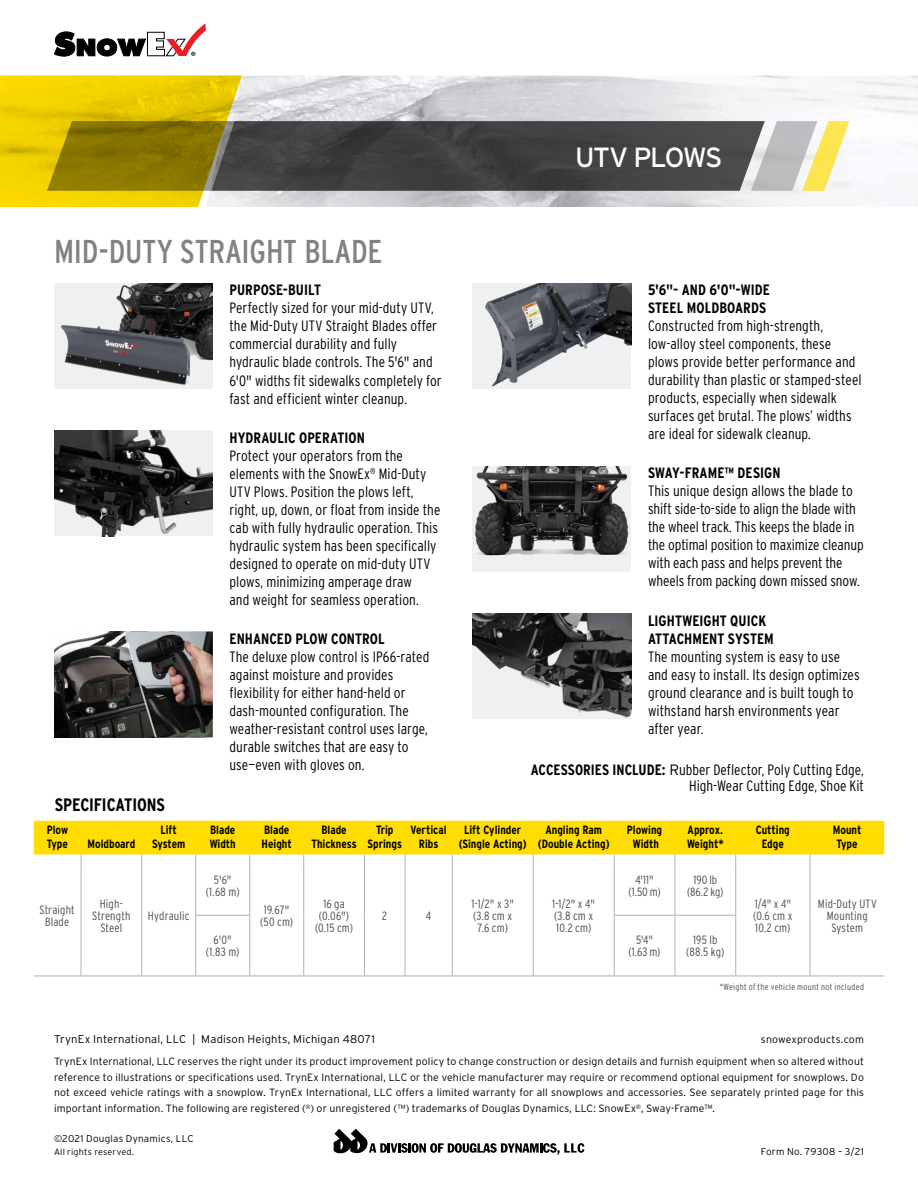
<style>
.page{position:relative;width:918px;height:1188px;background:#fff}
.page>*{position:absolute;margin:0;border:0;box-sizing:border-box;transform-origin:0 0}
.t1{font:33px "Interstate Condensed";letter-spacing:-.005em;color:#808285}
.t2{font:27.75px "Interstate";letter-spacing:-.055em;color:#fff}
.t3{font:700 18px "Interstate Condensed";letter-spacing:-.005em;color:#000}
.t4{font:300 15px/18px "Interstate Condensed";color:#000}
.t5{font:700 15px/18px "Interstate Condensed";letter-spacing:.005em;color:#000}
.t6{font:300 12px/12px "Interstate Condensed";letter-spacing:.01em;color:#4d4d4f;text-align:center}
.t7{font:700 12px/14.2px "Interstate Condensed";color:#000;text-align:center}
.t8{font:300 11.25px "Interstate";letter-spacing:.015em;color:#000}
.t9{font:300 10.5px/15.8px "Interstate";letter-spacing:.01em;color:#000;text-align:right}
.t10{font:300 9.9px "Interstate";letter-spacing:.02em;color:#000}
.t11{font:300 9px "Interstate Condensed";letter-spacing:.03em;color:#4d4d4f}
.t12{font:300 9px "Interstate";letter-spacing:.025em;color:#000}
.s1{font-weight:700}
.s2{font-family:"Interstate"}
</style>
<div class="page">
<svg style="left:54px;top:23px;width:152px;height:33px"></svg>
<svg style="left:0;top:76px;width:849px;height:131px;background:#a49c6f"></svg>
<svg style="left:334px;top:1129px;width:250px;height:26px"></svg>
<div style="left:34px;top:821px;width:850px;height:33px;background:#fd0"></div>
<hr style="left:196px;top:915px;width:53px;height:1px;background:#adafb2">
<hr style="left:615px;top:915px;width:60px;height:1px;background:#adafb2">
<hr style="left:675px;top:915px;width:60px;height:1px;background:#adafb2">
<hr style="left:34px;top:976px;width:47px;height:1px;background:#adafb2">
<hr style="left:81px;top:976px;width:61px;height:1px;background:#adafb2">
<hr style="left:142px;top:976px;width:54px;height:1px;background:#adafb2">
<hr style="left:196px;top:976px;width:54px;height:1px;background:#adafb2">
<hr style="left:250px;top:976px;width:54px;height:1px;background:#adafb2">
<hr style="left:304px;top:976px;width:60px;height:1px;background:#adafb2">
<hr style="left:364px;top:976px;width:41px;height:1px;background:#adafb2">
<hr style="left:405px;top:976px;width:47px;height:1px;background:#adafb2">
<hr style="left:452px;top:976px;width:81px;height:1px;background:#adafb2">
<hr style="left:533px;top:976px;width:81px;height:1px;background:#adafb2">
<hr style="left:614px;top:976px;width:61px;height:1px;background:#adafb2">
<hr style="left:675px;top:976px;width:61px;height:1px;background:#adafb2">
<hr style="left:736px;top:976px;width:74px;height:1px;background:#adafb2">
<hr style="left:810px;top:976px;width:74px;height:1px;background:#adafb2">
<hr style="left:81px;top:854px;width:1px;height:61px;background:#b1b4b6">
<hr style="left:81px;top:915px;width:1px;height:61px;background:#b1b4b6">
<hr style="left:141px;top:854px;width:1px;height:61px;background:#b1b4b6">
<hr style="left:141px;top:915px;width:1px;height:61px;background:#b1b4b6">
<hr style="left:195px;top:854px;width:1px;height:61px;background:#b1b4b6">
<hr style="left:249px;top:854px;width:1px;height:61px;background:#b1b4b6">
<hr style="left:303px;top:854px;width:1px;height:61px;background:#b1b4b6">
<hr style="left:364px;top:854px;width:1px;height:61px;background:#b1b4b6">
<hr style="left:405px;top:854px;width:1px;height:61px;background:#b1b4b6">
<hr style="left:303px;top:915px;width:1px;height:61px;background:#b1b4b6">
<hr style="left:364px;top:915px;width:1px;height:61px;background:#b1b4b6">
<hr style="left:405px;top:915px;width:1px;height:61px;background:#b1b4b6">
<hr style="left:452px;top:854px;width:1px;height:61px;background:#b1b4b6">
<hr style="left:533px;top:854px;width:1px;height:61px;background:#b1b4b6">
<hr style="left:452px;top:915px;width:1px;height:61px;background:#b1b4b6">
<hr style="left:533px;top:915px;width:1px;height:61px;background:#b1b4b6">
<hr style="left:614px;top:854px;width:1px;height:61px;background:#b1b4b6">
<hr style="left:675px;top:854px;width:1px;height:61px;background:#b1b4b6">
<hr style="left:735px;top:854px;width:1px;height:61px;background:#b1b4b6">
<hr style="left:810px;top:854px;width:1px;height:61px;background:#b1b4b6">
<hr style="left:810px;top:915px;width:1px;height:61px;background:#b1b4b6">
<hr style="left:195px;top:915px;width:1px;height:61px;background:#b1b4b6">
<hr style="left:249px;top:915px;width:1px;height:61px;background:#b1b4b6">
<hr style="left:614px;top:915px;width:1px;height:61px;background:#b1b4b6">
<hr style="left:675px;top:915px;width:1px;height:61px;background:#b1b4b6">
<hr style="left:735px;top:915px;width:1px;height:61px;background:#b1b4b6">
<img style="left:54px;top:430px;width:159px;height:106px">
<img style="left:54px;top:632px;width:69px;height:105px">
<svg style="left:123px;top:632px;width:2px;height:105px"></svg>
<img style="left:125px;top:632px;width:88px;height:105px">
<img style="left:472px;top:284px;width:159px;height:105px">
<img style="left:472px;top:467px;width:159px;height:105px">
<img style="left:472px;top:613px;width:159px;height:106px">
<img style="left:54px;top:284px;width:159px;height:105px">
<h1 class="t1" style="left:54px;top:233px;width:330px">MID-DUTY STRAIGHT BLADE</h1>
<p class="t5" style="left:230px;top:281px;width:93px">PURPOSE-BUILT</p>
<p class="t4" style="left:230px;top:299px;width:214px">Perfectly sized for your mid-duty UTV, the Mid-Duty UTV Straight Blades offer commercial durability and fully hydraulic blade controls. The 5'6" and 6'0" widths fit sidewalks completely for fast and efficient winter cleanup.</p>
<p class="t3" style="left:55px;top:795px;width:112px">SPECIFICATIONS</p>
<p class="t5" style="left:230px;top:428px;width:137px">HYDRAULIC OPERATION</p>
<p class="t4" style="left:229px;top:446px;width:212px">Protect your operators from the elements with the SnowEx<sup>®</sup> Mid-Duty UTV Plows. Position the plows left, right, up, down, or float from inside the cab with fully hydraulic operation. This hydraulic system has been specifically designed to operate on mid-duty UTV plows, minimizing amperage draw<br>and weight for seamless operation.</p>
<p class="t5" style="left:230px;top:629px;width:157px">ENHANCED PLOW CONTROL</p>
<p class="t4" style="left:230px;top:647px;width:201px">The deluxe plow control is IP66-rated against moisture and provides flexibility for either hand-held or dash-mounted configuration. The weather-resistant control uses large, durable switches that are easy to use—even with gloves on.</p>
<h2 class="t2" style="left:575px;top:141px;width:149px">UTV PLOWS</h2>
<p class="t5" style="left:648px;top:281px;width:123px">5'6"- AND 6'0"-WIDE<br>STEEL MOLDBOARDS</p>
<p class="t4" style="left:648px;top:317px;width:215px">Constructed from high-strength, low-alloy steel components, these plows provide better performance and durability than plastic or stamped-steel products, especially when sidewalk surfaces get brutal. The plows’ widths are ideal for sidewalk cleanup.</p>
<p class="t5" style="left:648px;top:464px;width:134px">SWAY-FRAME™ DESIGN</p>
<p class="t4" style="left:648px;top:482px;width:217px">This unique design allows the blade to shift side-to-side to align the blade with the wheel track. This keeps the blade in the optimal position to maximize cleanup with each pass and helps prevent the wheels from packing down missed snow.</p>
<p class="t5" style="left:648px;top:611px;width:127px">LIGHTWEIGHT QUICK<br>ATTACHMENT SYSTEM</p>
<p class="t4" style="left:648px;top:647px;width:213px">The mounting system is easy to use and easy to install. Its design optimizes ground clearance and is built tough to withstand harsh environments year after year.</p>
<p class="t4" style="left:531px;top:761px;width:335px;line-height:16.5px;text-align:right"><span class="s1">ACCESSORIES INCLUDE:</span> <span class="s2">R</span>ubber Deflector, Poly Cutting Edge,<br>High-Wear Cutting Edge, Shoe Kit</p>
<p class="t7" style="left:47px;top:823px;width:23px;text-align:left">Plow<br>Type</p>
<p class="t7" style="left:87px;top:837px;width:49px">Moldboard</p>
<p class="t6" style="left:39px;top:904px;width:37px">Straight<br>Blade</p>
<p class="t6" style="left:92px;top:898px;width:40px">High-<br>Strength<br>Steel</p>
<p class="t7" style="left:152px;top:823px;width:35px">Lift<br>System</p>
<p class="t7" style="left:210px;top:823px;width:28px;text-align:left">Blade<br>Width</p>
<p class="t7" style="left:262px;top:823px;width:32px;text-align:left">Blade<br>Height</p>
<p class="t7" style="left:312px;top:823px;width:47px">Blade<br>Thickness</p>
<p class="t7" style="left:367px;top:823px;width:36px">Trip<br>Springs</p>
<p class="t7" style="left:411px;top:823px;width:37px">Vertical<br>Ribs</p>
<p class="t7" style="left:459px;top:823px;width:70px">Lift Cylinder (Single Acting)</p>
<p class="t7" style="left:538px;top:823px;width:73px">Angling Ram (Double Acting)</p>
<p class="t7" style="left:627px;top:823px;width:37px">Plowing<br>Width</p>
<p class="t7" style="left:687px;top:823px;width:38px;text-align:left">Approx.<br>Weight*</p>
<p class="t7" style="left:756px;top:823px;width:36px">Cutting<br>Edge</p>
<p class="t7" style="left:833px;top:823px;width:30px">Mount<br>Type</p>
<p class="t6" style="left:148px;top:910px;width:43px">Hydraulic</p>
<p class="t6" style="left:628px;top:873px;width:34px">4'11" (1.50 m)</p>
<p class="t6" style="left:687px;top:873px;width:38px">190 lb (86.2 kg)</p>
<p class="t6" style="left:206px;top:873px;width:35px">5'6" (1.68 m)</p>
<p class="t6" style="left:471px;top:898px;width:44px">1-1/2" x 3" (3.8 cm x<br>7.6 cm)</p>
<p class="t6" style="left:552px;top:898px;width:44px;text-align:left">1-1/2" x 4" (3.8 cm x<br>10.2 cm)</p>
<p class="t6" style="left:753px;top:898px;width:41px;text-align:left">1/4" x 4" (0.6 cm x<br>10.2 cm)</p>
<p class="t6" style="left:818px;top:898px;width:60px">Mid-Duty UTV<br>Mounting<br>System</p>
<p class="t6" style="left:260px;top:904px;width:35px">19.67" (50 cm)</p>
<p class="t6" style="left:315px;top:898px;width:40px">16 ga (0.06") (0.15 cm)</p>
<p class="t6" style="left:382px;top:910px;width:6px">2</p>
<p class="t6" style="left:426px;top:910px;width:7px">4</p>
<p class="t6" style="left:206px;top:934px;width:35px">6'0" (1.83 m)</p>
<p class="t6" style="left:629px;top:934px;width:33px">5'4" (1.63 m)</p>
<p class="t6" style="left:686px;top:934px;width:40px">195 lb (88.5 kg)</p>
<p class="t11" style="left:720px;top:981px;width:146px">*Weight of the vehicle mount not included</p>
<p class="t8" style="left:54px;top:1033px;width:323px">TrynEx International, LLC | Madison Heights, Michigan 48071</p>
<p class="t9" style="left:54px;top:1028px;width:812px;line-height:22.2px">snowexproducts.com<br>TrynEx International, LLC reserves the right under its product improvement policy to change construction or design details and furnish equipment when so altered without</p>
<p class="t9" style="left:54px;top:1069px;width:811px;text-align:justify">reference to illustrations or specifications used. TrynEx International, LLC or the vehicle manufacturer may require or recommend optional equipment for snowplows. Do not exceed vehicle ratings with a snowplow. TrynEx International, LLC offers a limited warranty for all snowplows and accessories. See separately printed page for this important information. The following are registered (<sup>®</sup>) or unregistered (™) trademarks of Douglas Dynamics, LLC: SnowEx<sup>®</sup>, Sway-Frame™.</p>
<p class="t10" style="left:54px;top:1133px;width:141px">©2021 Douglas Dynamics, LLC</p>
<p class="t12" style="left:54px;top:1146px;width:82px">All rights reserved.</p>
<p class="t10" style="left:761px;top:1146px;width:105px">Form No. 79308 – 3/21</p>
</div>
